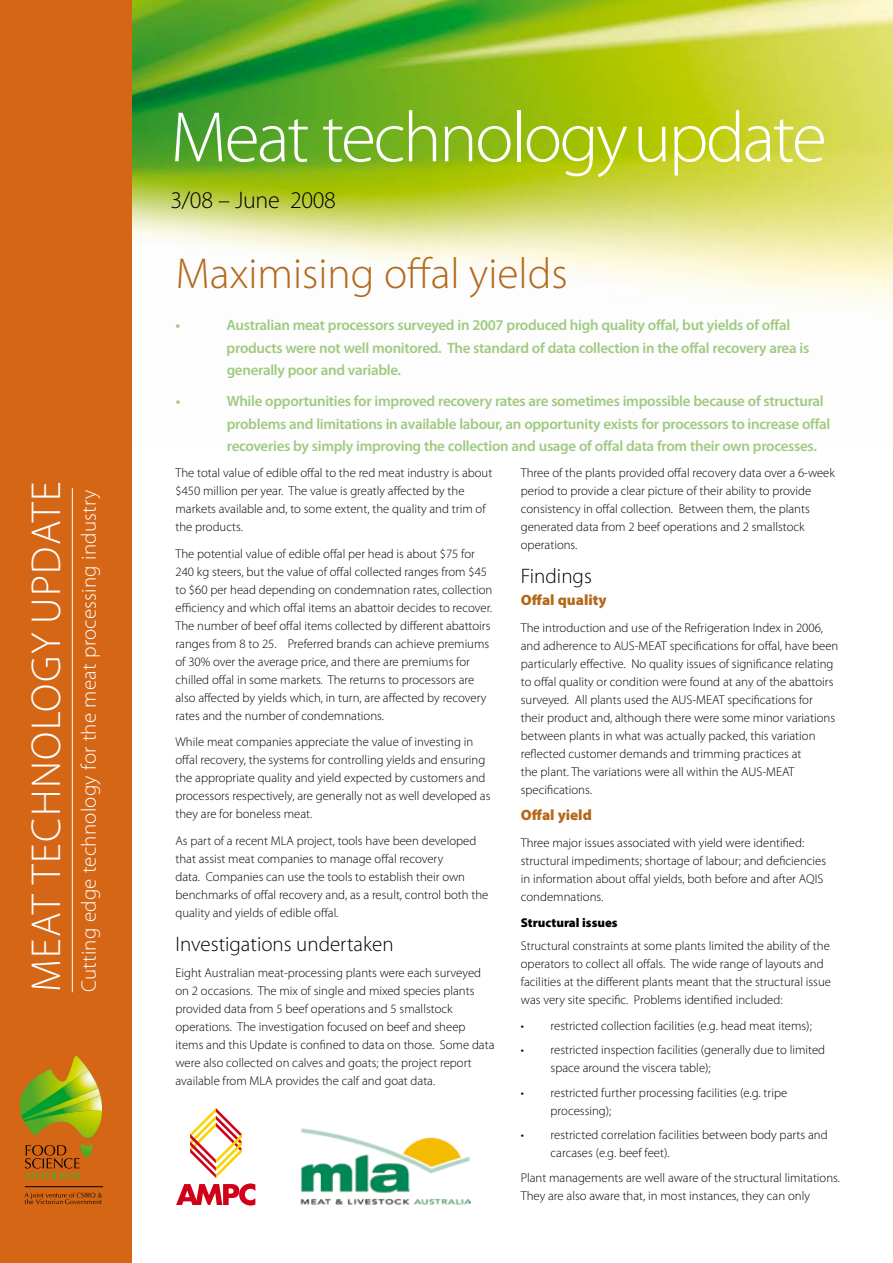
<style>
.page{position:relative;width:893px;height:1263px;background:#fff}
.page>*{position:absolute;margin:0;border:0;box-sizing:border-box;transform-origin:0 0}
.t1{font:300 72px "Myriad Pro";letter-spacing:-.035em;color:#fff}
.t2{font:300 43.5px "Myriad Pro";color:#b4691a}
.t3{font:300 42px "Myriad Pro";letter-spacing:.035em;color:#fff}
.t4{font:300 24px "Myriad Pro";letter-spacing:-.015em;color:#000}
.t5{font:300 21px "Myriad Pro";letter-spacing:.01em;color:#fff}
.t6{font:300 21px "Myriad Pro";color:#000}
.t7{font:600 15px/22.5px "Myriad Pro";letter-spacing:-.02em;color:#9fca81}
.t8{font:900 15px "Myriad Pro";color:#b4691a}
.t9{font:300 12.75px/18px "Myriad Pro";color:#000}
.t10{font:900 12.75px "Myriad Pro";color:#000}
</style>
<div class="page">
<img style="left:132px;top:0;width:761px;height:305px">
<img style="left:300px;top:1128px;width:171px;height:77px">
<svg style="left:176px;top:1108px;width:79px;height:97px"></svg>
<div style="left:0;top:0;width:132px;height:1263px;background:#d46615"></div>
<svg style="left:25px;top:1192px;width:77px;height:12px"></svg>
<hr style="left:25px;top:1186px;width:78px;height:1px;background:#000">
<svg style="left:20px;top:1056px;width:82px;height:123px"></svg>
<hr style="left:72px;top:488px;width:1px;height:504px;background:#fff">
<h3 class="t3" style="left:21px;top:992px;width:511px;rotate:-90deg">MEAT TECHNOLOGY UPDATE</h3>
<h3 class="t5" style="left:76px;top:992px;width:504px;rotate:-90deg">Cutting edge technology for the meat processing industry</h3>
<h1 class="t1" style="left:171px;top:94px;width:658px">Meat technologyupdate</h1>
<h3 class="t4" style="left:171px;top:185px;width:167px">3/08 – June 2008</h3>
<h2 class="t2" style="left:176px;top:247px;width:393px">Maximising offal yields</h2>
<p class="t7" style="left:176px;top:313px;width:6px">•</p>
<p class="t7" style="left:227px;top:313px;width:584px">Australian meat processors surveyed in 2007 produced high quality offal, but yields of offal products were not well monitored. The standard of data collection in the offal recovery area is generally poor and variable.</p>
<p class="t7" style="left:176px;top:389px;width:6px">•</p>
<p class="t7" style="left:227px;top:389px;width:605px">While opportunities for improved recovery rates are sometimes impossible because of structural problems and limitations in available labour, an opportunity exists for processors to increase offal recoveries by simply improving the collection and usage of offal data from their own processes.</p>
<p class="t9" style="left:176px;top:464px;width:318px">The total value of edible offal to the red meat industry is about $450 million per year. The value is greatly affected by the markets available and, to some extent, the quality and trim of the products.</p>
<p class="t9" style="left:176px;top:544px;width:318px">The potential value of edible offal per head is about $75 for 240 kg steers, but the value of offal collected ranges from $45 to $60 per head depending on condemnation rates, collection efficiency and which offal items an abattoir decides to recover.<br>The number of beef offal items collected by different abattoirs ranges from 8 to 25. Preferred brands can achieve premiums of 30% over the average price, and there are premiums for chilled offal in some markets. The returns to processors are also affected by yields which, in turn, are affected by recovery rates and the number of condemnations.</p>
<p class="t9" style="left:176px;top:733px;width:316px">While meat companies appreciate the value of investing in offal recovery, the systems for controlling yields and ensuring the appropriate quality and yield expected by customers and processors respectively, are generally not as well developed as they are for boneless meat.</p>
<p class="t9" style="left:176px;top:831px;width:314px">As part of a recent MLA project, tools have been developed that assist meat companies to manage offal recovery<br>data. Companies can use the tools to establish their own benchmarks of offal recovery and, as a result, control both the quality and yields of edible offal.</p>
<h3 class="t6" style="left:176px;top:931px;width:220px">Investigations undertaken</h3>
<p class="t9" style="left:176px;top:963px;width:320px">Eight Australian meat-processing plants were each surveyed on 2 occasions. The mix of single and mixed species plants provided data from 5 beef operations and 5 smallstock operations. The investigation focused on beef and sheep items and this Update is confined to data on those. Some data were also collected on calves and goats; the project report available from MLA provides the calf and goat data.</p>
<p class="t9" style="left:521px;top:464px;width:316px">Three of the plants provided offal recovery data over a 6-week period to provide a clear picture of their ability to provide consistency in offal collection. Between them, the plants generated data from 2 beef operations and 2 smallstock operations.</p>
<h3 class="t6" style="left:521px;top:563px;width:73px">Findings</h3>
<p class="t8" style="left:521px;top:590px;width:87px">Offal quality</p>
<p class="t9" style="left:521px;top:618px;width:319px">The introduction and use of the Refrigeration Index in 2006, and adherence to AUS-MEAT specifications for offal, have been particularly effective. No quality issues of significance relating to offal quality or condition were found at any of the abattoirs surveyed. All plants used the AUS-MEAT specifications for their product and, although there were some minor variations between plants in what was actually packed, this variation reflected customer demands and trimming practices at<br>the plant. The variations were all within the AUS-MEAT specifications.</p>
<p class="t8" style="left:521px;top:805px;width:72px">Offal yield</p>
<p class="t9" style="left:521px;top:833px;width:307px">Three major issues associated with yield were identified: structural impediments; shortage of labour; and deficiencies in information about offal yields, both before and after AQIS condemnations.</p>
<p class="t10" style="left:521px;top:914px;width:98px">Structural issues</p>
<p class="t9" style="left:521px;top:936px;width:312px">Structural constraints at some plants limited the ability of the operators to collect all offals. The wide range of layouts and facilities at the different plants meant that the structural issue was very site specific. Problems identified included:</p>
<p class="t9" style="left:521px;top:1016px;width:293px">• restricted collection facilities (e.g. head meat items);</p>
<p class="t9" style="left:551px;top:1041px;width:276px;text-indent:-30px">• restricted inspection facilities (generally due to limited space around the viscera table);</p>
<p class="t9" style="left:551px;top:1083px;width:238px;text-indent:-30px">• restricted further processing facilities (e.g. tripe processing);</p>
<p class="t9" style="left:551px;top:1126px;width:278px;text-indent:-30px">• restricted correlation facilities between body parts and carcases (e.g. beef feet).</p>
<p class="t9" style="left:521px;top:1168px;width:321px">Plant managements are well aware of the structural limitations.<br>They are also aware that, in most instances, they can only</p>
</div>
